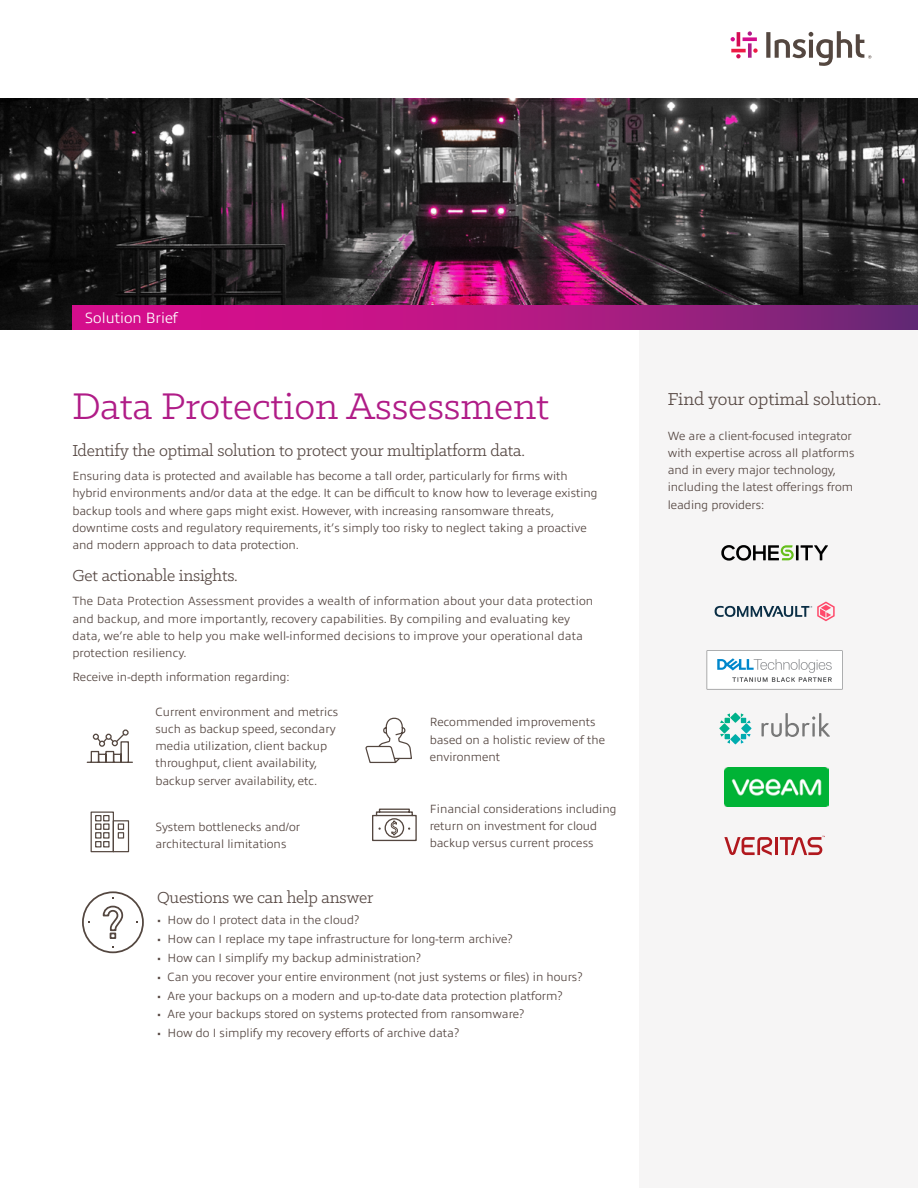
<style>
.page{position:relative;width:918px;height:1188px;background:#fff}
.page>*{position:absolute;margin:0;border:0;box-sizing:border-box;transform-origin:0 0}
.t1{font:42px "Klinic Slab";color:#b01c87}
.t2{font:19.5px "Klinic Slab";color:#554742}
.t3{font:18px "Klinic Slab";letter-spacing:-.01em;color:#554742}
.t4{font:300 15px "Allumi Pro";color:#fff}
.t5{font:300 12px/17.2px "Allumi Pro";color:#554742}
</style>
<div class="page">
<div style="left:639px;top:319px;width:279px;height:869px;background:#f6f5f5"></div>
<img style="left:0;top:98px;width:918px;height:232px">
<svg style="left:72px;top:305px;width:846px;height:25px;background:#af1983"></svg>
<hr style="left:775px;top:837px;width:3px;height:18px;background:#b1181e">
<svg style="left:724px;top:837px;width:49px;height:18px"></svg>
<svg style="left:780px;top:836px;width:45px;height:19px"></svg>
<svg style="left:719px;top:713px;width:33px;height:31px"></svg>
<svg style="left:762px;top:713px;width:68px;height:24px"></svg>
<svg style="left:90px;top:811px;width:40px;height:42px"></svg>
<div style="left:82px;top:891px;width:62px;height:62px;border:2px solid #544740;border-radius:50%"></div>
<svg style="left:102px;top:905px;width:22px;height:34px"></svg>
<svg style="left:372px;top:808px;width:45px;height:34px"></svg>
<svg style="left:365px;top:717px;width:47px;height:47px"></svg>
<svg style="left:86px;top:729px;width:47px;height:34px"></svg>
<hr style="left:796px;top:545px;width:3px;height:15px;background:#000">
<svg style="left:801px;top:545px;width:27px;height:15px"></svg>
<svg style="left:721px;top:545px;width:73px;height:16px"></svg>
<svg style="left:707px;top:650px;width:136px;height:39px"></svg>
<svg style="left:715px;top:602px;width:120px;height:19px"></svg>
<svg style="left:748px;top:43px;width:4px;height:15px"></svg>
<svg style="left:748px;top:31px;width:4px;height:5px"></svg>
<hr style="left:737px;top:32px;width:3px;height:14px;background:#d40d54">
<svg style="left:736px;top:54px;width:5px;height:4px"></svg>
<svg style="left:743px;top:37px;width:14px;height:4px"></svg>
<svg style="left:731px;top:37px;width:4px;height:4px"></svg>
<hr style="left:731px;top:49px;width:15px;height:3px;background:#ed1a45">
<svg style="left:753px;top:48px;width:5px;height:5px"></svg>
<svg style="left:766px;top:31px;width:105px;height:35px"></svg>
<img style="left:724px;top:768px;width:104px;height:39px">
<p class="t4" style="left:85px;top:307px;width:95px">Solution Brief</p>
<h1 class="t1" style="left:72px;top:379px;width:478px">Data Protection Assessment</h1>
<h3 class="t3" style="left:72px;top:439px;width:454px">Identify the optimal solution to protect your multiplatform data.</h3>
<p class="t5" style="left:72px;top:466px;width:527px">Ensuring data is protected and available has become a tall order, particularly for firms with hybrid environments and/or data at the edge. It can be difficult to know how to leverage existing backup tools and where gaps might exist. However, with increasing ransomware threats, downtime costs and regulatory requirements, it’s simply too risky to neglect taking a proactive and modern approach to data protection.</p>
<h3 class="t3" style="left:72px;top:564px;width:167px">Get actionable insights.</h3>
<p class="t5" style="left:72px;top:592px;width:522px">The Data Protection Assessment provides a wealth of information about your data protection and backup, and more importantly, recovery capabilities. By compiling and evaluating key data, we’re able to help you make well-informed decisions to improve your operational data protection resiliency.</p>
<p class="t5" style="left:72px;top:667px;width:219px">Receive in-depth information regarding:</p>
<p class="t5" style="left:156px;top:702px;width:184px">Current environment and metrics such as backup speed, secondary media utilization, client backup throughput, client availability, backup server availability, etc.</p>
<p class="t5" style="left:156px;top:817px;width:146px">System bottlenecks and/or architectural limitations</p>
<p class="t5" style="left:430px;top:713px;width:177px">Recommended improvements based on a holistic review of the environment</p>
<p class="t5" style="left:430px;top:799px;width:188px">Financial considerations including return on investment for cloud backup versus current process</p>
<h3 class="t3" style="left:157px;top:886px;width:218px">Questions we can help answer</h3>
<p class="t5" style="left:157px;top:911px;width:204px">• How do I protect data in the cloud?</p>
<p class="t5" style="left:157px;top:929px;width:357px">• How can I replace my tape infrastructure for long-term archive?</p>
<p class="t5" style="left:157px;top:948px;width:266px">• How can I simplify my backup administration?</p>
<p class="t5" style="left:157px;top:967px;width:427px">• Can you recover your entire environment (not just systems or files) in hours?</p>
<p class="t5" style="left:157px;top:986px;width:407px">• Are your backups on a modern and up-to-date data protection platform?</p>
<p class="t5" style="left:157px;top:1005px;width:369px">• Are your backups stored on systems protected from ransomware?</p>
<p class="t5" style="left:157px;top:1023px;width:304px">• How do I simplify my recovery efforts of archive data?</p>
<h2 class="t2" style="left:668px;top:387px;width:215px">Find your optimal solution.</h2>
<p class="t5" style="left:668px;top:426px;width:188px">We are a client-focused integrator with expertise across all platforms and in every major technology, including the latest offerings from leading providers:</p>
</div>
